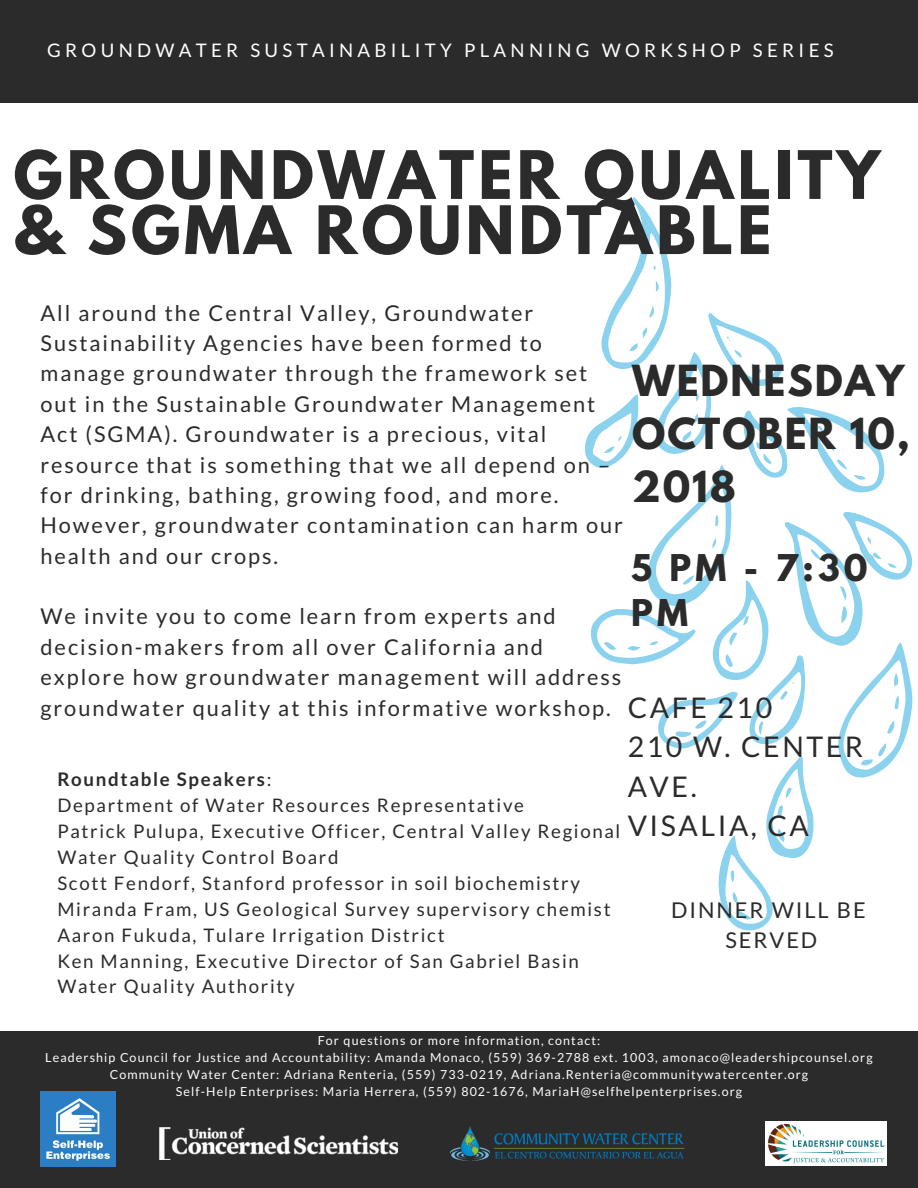
<style>
.page{position:relative;width:918px;height:1188px;background:#fff}
.page>*{position:absolute;margin:0;border:0;box-sizing:border-box;transform-origin:0 0}
.t1{font:700 59.1px/55.2px "League Spartan";letter-spacing:.07em;color:#2b2b2b}
.t2{font:700 37.95px/52.8px "League Spartan";letter-spacing:.05em;color:#2b2b2b}
.t3{font:700 32.7px/45px "League Spartan";color:#2b2b2b}
.t4{font:28.5px/39.3px "Lato";letter-spacing:.09em;color:#2b2b2b}
.t5{font:21.75px/30.3px "Lato";letter-spacing:.09em;color:#2b2b2b}
.t6{font:18.75px/25.8px "Lato";letter-spacing:.09em;color:#2b2b2b}
.t7{font:18.75px "Lato";letter-spacing:.23em;color:#fff}
.t8{font:12.45px/16.8px "Lato";letter-spacing:.09em;color:#fff;text-align:center}
.s1{font-weight:700}
</style>
<div class="page">
<div style="left:0;top:0;width:918px;height:102px;background:#2b2b2b"></div>
<svg style="left:585px;top:197px;width:327px;height:733px"></svg>
<div style="left:0;top:1032px;width:918px;height:156px;background:#2b2b2b"></div>
<img style="left:40px;top:1091px;width:76px;height:76px">
<img style="left:765px;top:1122px;width:121px;height:44px">
<img style="left:450px;top:1126px;width:235px;height:35px">
<img style="left:160px;top:1127px;width:237px;height:33px">
<p class="t7" style="left:47px;top:39px;width:788px">GROUNDWATER SUSTAINABILITY PLANNING WORKSHOP SERIES</p>
<h1 class="t1" style="left:14px;top:155px;width:868px">GROUNDWATER QUALITY &amp; SGMA ROUNDTABLE</h1>
<p class="t5" style="left:40px;top:297px;width:584px">All around the Central Valley, Groundwater Sustainability Agencies have been formed to manage groundwater through the framework set out in the Sustainable Groundwater Management Act (SGMA). Groundwater is a precious, vital resource that is something that we all depend on – for drinking, bathing, growing food, and more.<br>However, groundwater contamination can harm our health and our crops.</p>
<h2 class="t2" style="left:632px;top:359px;width:279px">WEDNESDAY<br>OCTOBER 10,<br>2018</h2>
<h3 class="t3" style="left:631px;top:549px;width:238px">5 PM - 7:30<br>PM</h3>
<p class="t5" style="left:40px;top:601px;width:582px">We invite you to come learn from experts and decision-makers from all over California and explore how groundwater management will address groundwater quality at this informative workshop.</p>
<h3 class="t4" style="left:628px;top:687px;width:237px">CAFE 210<br>210 W. CENTER<br>AVE.<br>VISALIA, CA</h3>
<p class="t6" style="left:57px;top:766px;width:565px"><span class="s1">Roundtable Speakers</span>:<br>Department of Water Resources Representative<br>Patrick Pulupa, Executive Officer, Central Valley Regional Water Quality Control Board<br>Scott Fendorf, Stanford professor in soil biochemistry Miranda Fram, US Geological Survey supervisory chemist Aaron Fukuda, Tulare Irrigation District<br>Ken Manning, Executive Director of San Gabriel Basin Water Quality Authority</p>
<p class="t5" style="left:671px;top:894px;width:196px;text-align:center">DINNER WILL BE<br>SERVED</p>
<p class="t8" style="left:45px;top:1032px;width:829px">For questions or more information, contact:<br>Leadership Council for Justice and Accountability: Amanda Monaco, (559) 369-2788 ext. 1003, amonaco@leadershipcounsel.org Community Water Center: Adriana Renteria, (559) 733-0219, Adriana.Renteria@communitywatercenter.org<br>Self-Help Enterprises: Maria Herrera, (559) 802-1676, MariaH@selfhelpenterprises.org</p>
</div>
